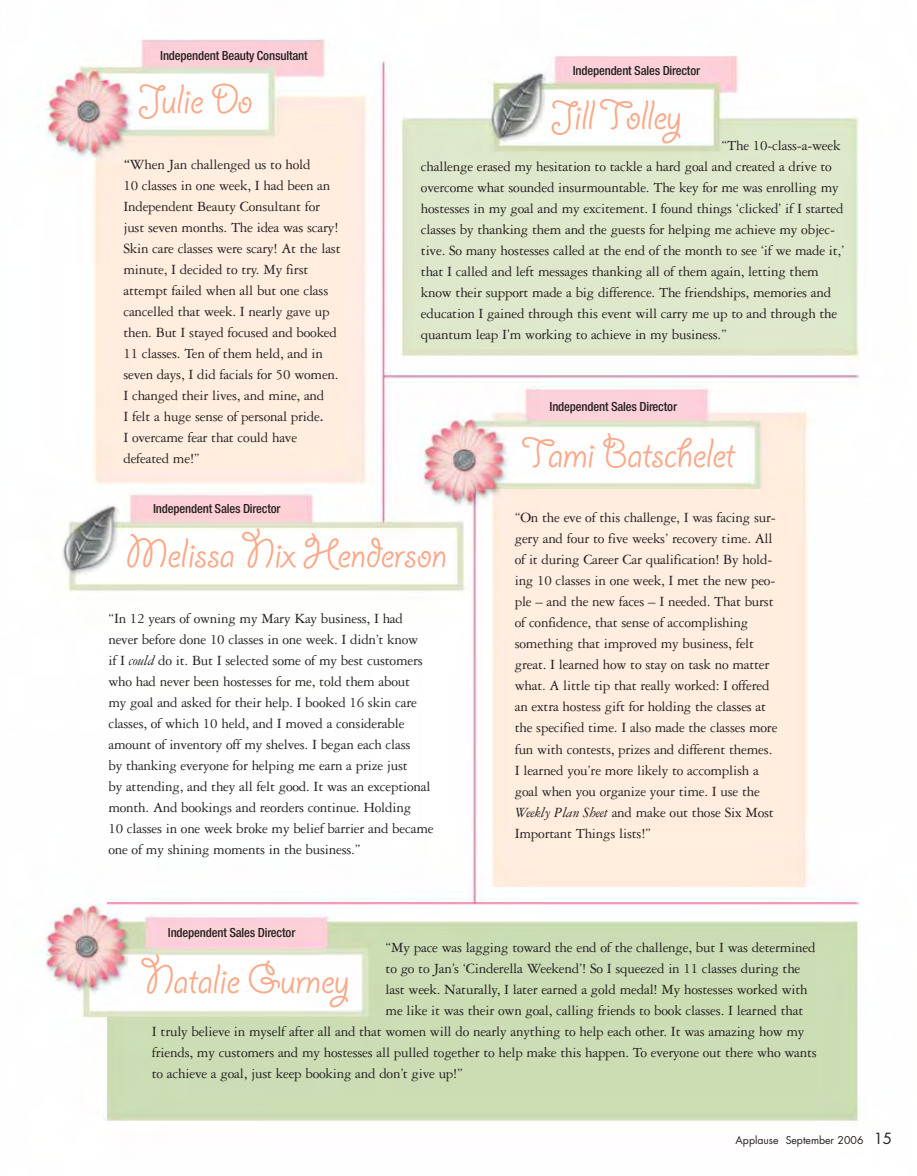
<style>
.page{position:relative;width:917px;height:1176px;background:#fff}
.page>*{position:absolute;margin:0;border:0;box-sizing:border-box;transform-origin:0 0}
.t1{font:46.35px "Giddyup";letter-spacing:-.015em;color:#f9a989}
.t2{font:15px/21px "Garamond Three";letter-spacing:-.015em;color:#231f20}
.t3{font:12px "Europa Nr 2 SB Med Con";letter-spacing:-.015em;color:#231f20}
.t4{font:10.5px "Futura";color:#231f20}
.s1{font-weight:700}
.s2{font-style:italic}
.s3{font-size:15px}
</style>
<div class="page">
<img style="left:37px;top:39px;width:823px;height:1083px">
<p class="t3" style="left:160px;top:51px;width:149px">Independent Beauty Consultant</p>
<h1 class="t1" style="left:138px;top:83px;width:116px">Julie Do</h1>
<p class="t2" style="left:123px;top:155px;width:219px"><span class="s1">“</span>When Jan challenged us to hold<br>10 classes in one week, I had been an Independent Beauty Consultant for just seven months. The idea was scary!<br>Skin care classes were scary! At the last minute, I decided to try. My first attempt failed when all but one class cancelled that week. I nearly gave up then. But I stayed focused and booked 11 classes. Ten of them held, and in seven days, I did facials for 50 women.<br>I changed their lives, and mine, and<br>I felt a huge sense of personal pride<span class="s1">.<br></span>I overcame fear that could have defeated me!”</p>
<p class="t3" style="left:573px;top:66px;width:129px">Independent Sales Director</p>
<h1 class="t1" style="left:551px;top:100px;width:132px">Jill Tolley</h1>
<p class="t2" style="left:421px;top:136px;width:425px;text-indent:301px">“The 10-class-a-week challenge erased my hesitation to tackle a hard goal and created a drive to overcome what sounded insurmountable. The key for me was enrolling my hostesses in my goal and my excitement. I found things ‘clicked’ if I started classes by thanking them and the guests for helping me achieve my objec&shy;tive. So many hostesses called at the end of the month to see ‘if we made it,’ that I called and left messages thanking all of them again, letting them know their support made a big difference. The friendships, memories and education I gained through this event will carry me up to and through the quantum leap I’m working to achieve in my business.”</p>
<p class="t3" style="left:549px;top:402px;width:129px">Independent Sales Director</p>
<h1 class="t1" style="left:521px;top:437px;width:215px">Tami Batschelet</h1>
<p class="t3" style="left:153px;top:503px;width:129px">Independent Sales Director</p>
<h1 class="t1" style="left:127px;top:537px;width:322px">Melissa Nix Henderson</h1>
<p class="t2" style="left:108px;top:609px;width:327px">“In 12 years of owning my Mary Kay business, I had never before done 10 classes in one week. I didn’t know<br>if I <span class="s2">could</span> do it. But I selected some of my best customers who had never been hostesses for me, told them about<br>my goal and asked for their help. I booked 16 skin care classes, of which 10 held, and I moved a considerable amount of inventory off my shelves. I began each class<br>by thanking everyone for helping me earn a prize just<br>by attending, and they all felt good. It was an exceptional month. And bookings and reorders continue. Holding<br>10 classes in one week broke my belief barrier and became one of my shining moments in the business.”</p>
<p class="t3" style="left:168px;top:927px;width:129px">Independent Sales Director</p>
<p class="t2" style="left:515px;top:508px;width:264px">“On the eve of this challenge, I was facing sur&shy;gery and four to five weeks’ recovery time. All of it during Career Car qualification! By hold&shy;ing 10 classes in one week, I met the new peo&shy;ple – and the new faces – I needed. That burst of confidence, that sense of accomplishing something that improved my business, felt great. I learned how to stay on task no matter what. A little tip that really worked: I offered an extra hostess gift for holding the classes at the specified time. I also made the classes more fun with contests, prizes and different themes.<br>I learned you’re more likely to accomplish a goal when you organize your time. I use the <span class="s2">Weekly Plan Sheet</span> and make out those Six Most Important Things lists!”</p>
<p class="t2" style="left:386px;top:938px;width:432px">“My pace was lagging toward the end of the challenge, but I was determined</p>
<p class="t2" style="left:386px;top:959px;width:416px">to go to Jan’s ‘Cinderella Weekend’! So I squeezed in 11 classes during the</p>
<p class="t2" style="left:386px;top:980px;width:424px">last week. Naturally, I later earned a gold medal! My hostesses worked with</p>
<p class="t2" style="left:386px;top:1001px;width:419px">me like it was their own goal, calling friends to book classes. I learned that</p>
<p class="t2" style="left:152px;top:1022px;width:654px">I truly believe in myself after all and that women will do nearly anything to help each other. It was amazing how my</p>
<p class="t2" style="left:152px;top:1043px;width:667px">friends, my customers and my hostesses all pulled together to help make this happen. To everyone out there who wants</p>
<p class="t2" style="left:152px;top:1064px;width:313px">to achieve a goal, just keep booking and don’t give up!”</p>
<h1 class="t1" style="left:141px;top:962px;width:209px">Natalie Gurney</h1>
<p class="t4" style="left:736px;top:1135px;width:158px">Applause September 2006 <span class="s3">15</span></p>
</div>
